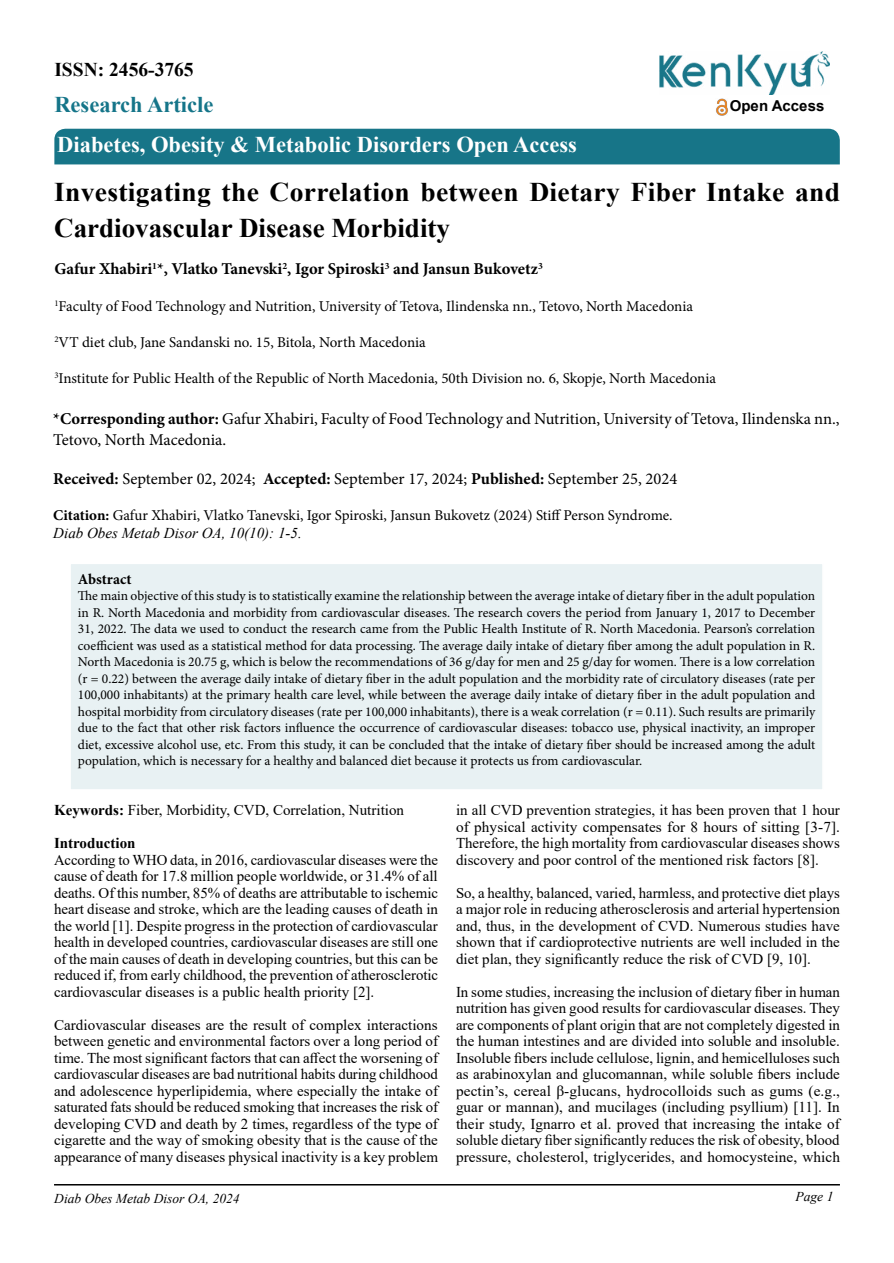
<style>
.page{position:relative;width:894px;height:1263px;background:#fff}
.page>*{position:absolute;margin:0;border:0;box-sizing:border-box;transform-origin:0 0}
.t1{font:700 27px/36px "Times New Roman";letter-spacing:.01em;color:#000}
.t2{font:700 22.5px "Times New Roman";color:#fff}
.t3{font:700 22.5px "Times New Roman";color:#157589}
.t4{font:700 19.5px "Times New Roman";color:#000}
.t5{font:16.5px/21px "Minion Pro";color:#000}
.t6{font:700 16.5px "Minion Pro";color:#000}
.t7{font:15px/16.5px "Times New Roman";color:#000;text-align:justify}
.t8{font:15px "Minion Pro";letter-spacing:-.005em;color:#000}
.t9{font:italic 15px "Times New Roman";color:#000}
.t10{font:700 15px "Times New Roman";color:#000}
.t11{font:700 15px "Arial";color:#000}
.t12{font:700 15px "Minion Pro";color:#000}
.t13{font:13.5px/16.5px "Minion Pro";color:#000;text-align:justify}
.t14{font:italic 13.5px "Times New Roman";color:#000}
.s1{font-weight:700}
</style>
<div class="page">
<hr style="left:54px;top:1184px;width:785px;height:1px;background:#000">
<img style="left:659px;top:52px;width:170px;height:42px">
<img style="left:716px;top:98px;width:11px;height:17px">
<div style="left:54px;top:129px;width:785px;height:35px;background:#177588"></div>
<div style="left:69px;top:562px;width:754px;height:228px;background:#e8f1f3;border:2px solid #fff"></div>
<h3 class="t4" style="left:54px;top:55px;width:141px">ISSN: 2456-3765</h3>
<h2 class="t3" style="left:54px;top:88px;width:160px">Research Article</h2>
<p class="t11" style="left:729px;top:95px;width:96px">Open Access</p>
<h2 class="t2" style="left:57px;top:128px;width:521px">Diabetes, Obesity &amp; Metabolic Disorders Open Access</h2>
<h1 class="t1" style="left:54px;top:173px;width:787px">Investigating the Correlation between Dietary Fiber Intake and<br>Cardiovascular Disease Morbidity</h1>
<p class="t6" style="left:54px;top:257px;width:490px">Gafur Xhabiri<sup>1</sup>*, Vlatko Tanevski<sup>2</sup>, Igor Spiroski<sup>3</sup> and Jansun Bukovetz<sup>3</sup></p>
<p class="t8" style="left:54px;top:296px;width:640px"><sup>1</sup>Faculty of Food Technology and Nutrition, University of Tetova, Ilindenska nn., Tetovo, North Macedonia</p>
<p class="t8" style="left:54px;top:332px;width:373px"><sup>2</sup>VT diet club, Jane Sandanski no. 15, Bitola, North Macedonia</p>
<p class="t8" style="left:54px;top:368px;width:663px"><sup>3</sup>Institute for Public Health of the Republic of North Macedonia, 50th Division no. 6, Skopje, North Macedonia</p>
<p class="t5" style="left:53px;top:408px;width:787px"><span class="s1">*Corresponding author:</span> Gafur Xhabiri, Faculty of Food Technology and Nutrition, University of Tetova, Ilindenska nn.,<br>Tetovo, North Macedonia.</p>
<p class="t5" style="left:53px;top:468px;width:625px"><span class="s1">Received:</span> September 02, 2024; <span class="s1">Accepted:</span> September 17, 2024; <span class="s1">Published:</span> September 25, 2024</p>
<p class="t8" style="left:53px;top:505px;width:620px"><span class="s1">Citation:</span> Gafur Xhabiri, Vlatko Tanevski, Igor Spiroski, Jansun Bukovetz (2024) Stiff Person Syndrome.</p>
<p class="t9" style="left:53px;top:523px;width:250px">Diab Obes Metab Disor OA, 10(10): 1-5.</p>
<p class="t12" style="left:78px;top:568px;width:55px">Abstract</p>
<p class="t13" style="left:78px;top:587px;width:738px">The main objective of this study is to statistically examine the relationship between the average intake of dietary fiber in the adult population in R. North Macedonia and morbidity from cardiovascular diseases. The research covers the period from January 1, 2017 to December 31, 2022. The data we used to conduct the research came from the Public Health Institute of R. North Macedonia. Pearson’s correlation coefficient was used as a statistical method for data processing. The average daily intake of dietary fiber among the adult population in R.<br>North Macedonia is 20.75 g, which is below the recommendations of 36 g/day for men and 25 g/day for women. There is a low correlation (r = 0.22) between the average daily intake of dietary fiber in the adult population and the morbidity rate of circulatory diseases (rate per 100,000 inhabitants) at the primary health care level, while between the average daily intake of dietary fiber in the adult population and hospital morbidity from circulatory diseases (rate per 100,000 inhabitants), there is a weak correlation (r = 0.11). Such results are primarily due to the fact that other risk factors influence the occurrence of cardiovascular diseases: tobacco use, physical inactivity, an improper diet, excessive alcohol use, etc. From this study, it can be concluded that the intake of dietary fiber should be increased among the adult population, which is necessary for a healthy and balanced diet because it protects us from cardiovascular.</p>
<p class="t7" style="left:54px;top:801px;width:351px"><span class="s1">Keywords:</span> Fiber, Morbidity, CVD, Correlation, Nutrition</p>
<p class="t10" style="left:54px;top:832px;width:83px">Introduction</p>
<p class="t7" style="left:54px;top:851px;width:385px">According to WHO data, in 2016, cardiovascular diseases were the cause of death for 17.8 million people worldwide, or 31.4% of all deaths. Of this number, 85% of deaths are attributable to ischemic heart disease and stroke, which are the leading causes of death in the world [1]. Despite progress in the protection of cardiovascular health in developed countries, cardiovascular diseases are still one of the main causes of death in developing countries, but this can be reduced if, from early childhood, the prevention of atherosclerotic cardiovascular diseases is a public health priority [2].</p>
<p class="t7" style="left:54px;top:1016px;width:385px">Cardiovascular diseases are the result of complex interactions between genetic and environmental factors over a long period of time. The most significant factors that can affect the worsening of cardiovascular diseases are bad nutritional habits during childhood and adolescence hyperlipidemia, where especially the intake of saturated fats should be reduced smoking that increases the risk of developing CVD and death by 2 times, regardless of the type of cigarette and the way of smoking obesity that is the cause of the appearance of many diseases physical inactivity is a key problem</p>
<p class="t14" style="left:54px;top:1188px;width:187px">Diab Obes Metab Disor OA, 2024</p>
<p class="t7" style="left:456px;top:801px;width:385px">in all CVD prevention strategies, it has been proven that 1 hour of physical activity compensates for 8 hours of sitting [3-7].<br>Therefore, the high mortality from cardiovascular diseases shows discovery and poor control of the mentioned risk factors [8].</p>
<p class="t7" style="left:456px;top:884px;width:385px">So, a healthy, balanced, varied, harmless, and protective diet plays a major role in reducing atherosclerosis and arterial hypertension and, thus, in the development of CVD. Numerous studies have shown that if cardioprotective nutrients are well included in the diet plan, they significantly reduce the risk of CVD [9, 10].</p>
<p class="t7" style="left:456px;top:983px;width:385px">In some studies, increasing the inclusion of dietary fiber in human nutrition has given good results for cardiovascular diseases. They are components of plant origin that are not completely digested in the human intestines and are divided into soluble and insoluble.<br>Insoluble fibers include cellulose, lignin, and hemicelluloses such as arabinoxylan and glucomannan, while soluble fibers include pectin’s, cereal β-glucans, hydrocolloids such as gums (e.g., guar or mannan), and mucilages (including psyllium) [11]. In their study, Ignarro et al. proved that increasing the intake of soluble dietary fiber significantly reduces the risk of obesity, blood pressure, cholesterol, triglycerides, and homocysteine, which</p>
<p class="t14" style="left:795px;top:1187px;width:39px">Page 1</p>
</div>
